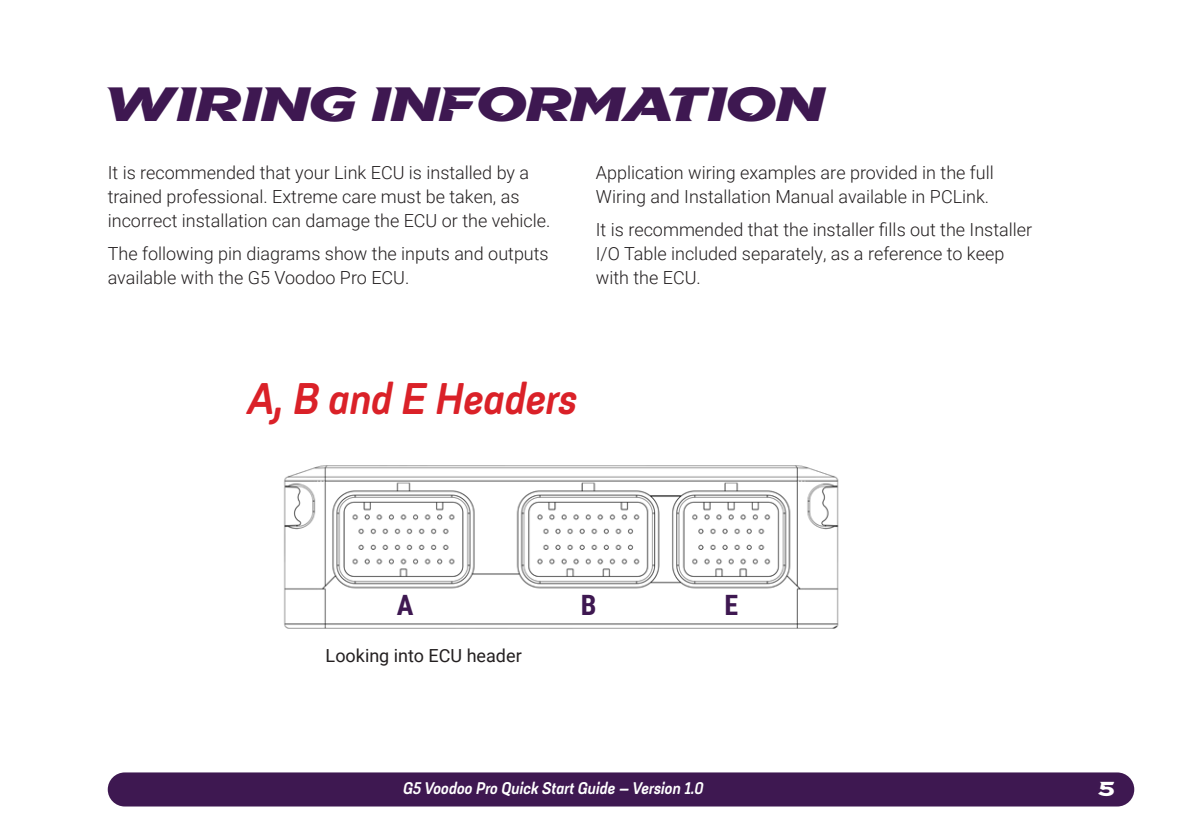
<style>
.page{position:relative;width:1191px;height:840px;background:#fff}
.page>*{position:absolute;margin:0;border:0;box-sizing:border-box;transform-origin:0 0}
.Head_1{font:48px "LINK Display V3";letter-spacing:-.01em;color:#3e1851}
.Diagram_Head{font:italic 800 42px "Itaca Wide";color:#da2128}
.t1{font:700 28px "Roboto Condensed";color:#3e1851}
.t2{font:20px "LINK Display V3";color:#fff}
.Body{font:300 18px/24px "Roboto";color:#231f20}
.Body-2{font:18px "Roboto";color:#231f20}
.t3{font:italic 800 16px "Itaca Wide";color:#fff}
</style>
<div class="page">
<div style="left:108px;top:772px;width:1026px;height:34px;background:#3e1851;border-radius:17px"></div>
<img style="left:283px;top:465px;width:556px;height:164px">
<p class="Head_1" style="left:108px;top:80px;width:719px">WIRING INFORMATIO N</p>
<p class="Body" style="left:108px;top:160px;width:444px">It is recommended that your Link ECU is installed by a trained professional. Extreme care must be taken, as incorrect installation can damage the ECU or the vehicle.</p>
<p class="Body" style="left:108px;top:241px;width:442px">The following pin diagrams show the inputs and outputs available with the G5 Voodoo Pro ECU.</p>
<p class="Body" style="left:596px;top:160px;width:399px">Application wiring examples are provided in the full<br>Wiring and Installation Manual available in PCLink.</p>
<p class="Body" style="left:596px;top:217px;width:438px">It is recommended that the installer fills out the Installer<br>I/O Table included separately, as a reference to keep with the ECU.</p>
<p class="Diagram_Head" style="left:248px;top:363px;width:331px">A, B and E Headers</p>
<p class="t1" style="left:397px;top:584px;width:18px">A</p>
<p class="t1" style="left:581px;top:584px;width:17px">B</p>
<p class="t1" style="left:724px;top:584px;width:15px">E</p>
<p class="Body-2" style="left:326px;top:643px;width:198px">Looking into ECU header</p>
<p class="t3" style="left:403px;top:775px;width:302px">G5 Voodoo Pro Quick Start Guide – Version 1.0</p>
<p class="t2" style="left:1099px;top:778px;width:17px">5</p>
</div>
